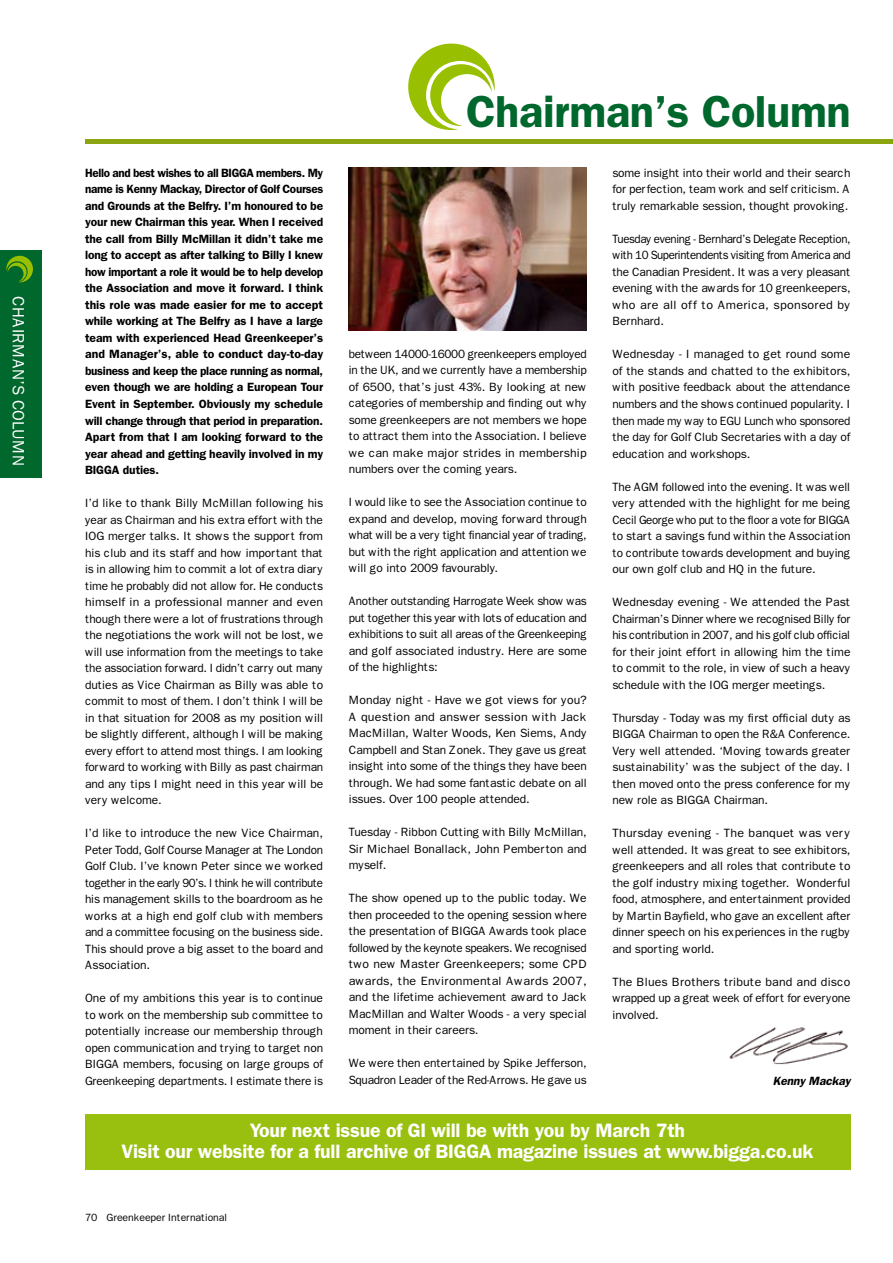
<style>
.page{position:relative;width:893px;height:1263px;background:#fff}
.page>*{position:absolute;margin:0;border:0;box-sizing:border-box;transform-origin:0 0}
.t1{font:600 45px "Franklin Gothic";letter-spacing:-.01em;color:#00672d}
.t2{font:600 19.5px/21px "Franklin Gothic";letter-spacing:-.01em;color:#fff;text-align:center}
.t3{font:16.5px "Franklin Gothic";letter-spacing:-.005em;color:#fff}
.t4{font:12px/16.5px "Franklin Gothic";letter-spacing:-.01em;color:#000;text-align:justify}
.t5{font:600 12px/16.5px "Franklin Gothic";letter-spacing:-.01em;color:#000;text-align:justify}
.t6{font:12px/16.5px "Franklin Gothic";letter-spacing:-.01em;color:#000;text-align:justify;scale:1.04 1}
.t7{font:12px/16.5px "Franklin Gothic";letter-spacing:-.01em;color:#000;text-align:justify;scale:.96 1}
.t8{font:italic 600 12px "Franklin Gothic";letter-spacing:-.01em;color:#000}
.t9{font:10.5px "Franklin Gothic";letter-spacing:-.01em;color:#000}
</style>
<div class="page">
<div style="left:0;top:251px;width:41px;height:227px;background:#00672d"></div>
<svg style="left:6px;top:256px;width:27px;height:26px"></svg>
<img style="left:349px;top:168px;width:238px;height:162px">
<img style="left:729px;top:1027px;width:119px;height:38px">
<hr style="left:85px;top:140px;width:808px;height:4px;background:#8aa510">
<div style="left:85px;top:1114px;width:765px;height:55px;background:#99bf0f"></div>
<svg style="left:408px;top:44px;width:87px;height:86px"></svg>
<h3 class="t3" style="left:28px;top:296px;width:170px;rotate:90deg">CHAIRMAN’S COLUMN</h3>
<p class="t5" style="left:85px;top:165px;width:240px">Hello and best wishes to all BIGGA members. My name is Kenny Mackay, Director of Golf Courses and Grounds at the Belfry. I’m honoured to be your new Chairman this year. When I received the call from Billy McMillan it didn’t take me long to accept as after talking to Billy I knew how important a role it would be to help develop the Association and move it forward. I think this role was made easier for me to accept while working at The Belfry as I have a large team with experienced Head Greenkeeper’s and Manager’s, able to conduct day-to-day business and keep the place running as normal, even though we are holding a European Tour Event in September. Obviously my schedule will change through that period in preparation.<br>Apart from that I am looking forward to the year ahead and getting heavily involved in my BIGGA duties.</p>
<p class="t4" style="left:85px;top:495px;width:240px">I’d like to thank Billy McMillan following his year as Chairman and his extra effort with the IOG merger talks. It shows the support from his club and its staff and how important that is in allowing him to commit a lot of extra diary time he probably did not allow for. He conducts himself in a professional manner and even though there were a lot of frustrations through the negotiations the work will not be lost, we will use information from the meetings to take the association forward. I didn’t carry out many duties as Vice Chairman as Billy was able to commit to most of them. I don’t think I will be in that situation for 2008 as my position will be slightly different, although I will be making every effort to attend most things. I am looking forward to working with Billy as past chairman and any tips I might need in this year will be very welcome.</p>
<p class="t4" style="left:85px;top:825px;width:240px">I’d like to introduce the new Vice Chairman, Peter Todd, Golf Course Manager at The London Golf Club. I’ve known Peter since we worked together in the early 90’s. I think he will contribute his management skills to the boardroom as he works at a high end golf club with members and a committee focusing on the business side.<br>This should prove a big asset to the board and Association.</p>
<p class="t4" style="left:85px;top:990px;width:240px">One of my ambitions this year is to continue to work on the membership sub committee to potentially increase our membership through open communication and trying to target non BIGGA members, focusing on large groups of Greenkeeping departments. I estimate there is</p>
<h1 class="t1" style="left:466px;top:85px;width:386px">Chairman’s Column</h1>
<p class="t4" style="left:349px;top:345px;width:240px">between 14000-16000 greenkeepers employed in the UK, and we currently have a membership of 6500, that’s just 43%. By looking at new categories of membership and finding out why some greenkeepers are not members we hope to attract them into the Association. I believe we can make major strides in membership numbers over the coming years.</p>
<p class="t4" style="left:349px;top:494px;width:240px">I would like to see the Association continue to expand and develop, moving forward through what will be a very tight financial year of trading, but with the right application and attention we will go into 2009 favourably.</p>
<p class="t4" style="left:349px;top:593px;width:240px">Another outstanding Harrogate Week show was put together this year with lots of education and exhibitions to suit all areas of the Greenkeeping and golf associated industry. Here are some of the highlights:</p>
<p class="t4" style="left:349px;top:692px;width:240px">Monday night - Have we got views for you?<br>A question and answer session with Jack MacMillan, Walter Woods, Ken Siems, Andy Campbell and Stan Zonek. They gave us great insight into some of the things they have been through. We had some fantastic debate on all issues. Over 100 people attended.</p>
<p class="t4" style="left:349px;top:824px;width:240px">Tuesday - Ribbon Cutting with Billy McMillan, Sir Michael Bonallack, John Pemberton and myself.</p>
<p class="t4" style="left:349px;top:890px;width:240px">The show opened up to the public today. We then proceeded to the opening session where the presentation of BIGGA Awards took place followed by the keynote speakers. We recognised two new Master Greenkeepers; some CPD awards, the Environmental Awards 2007, and the lifetime achievement award to Jack MacMillan and Walter Woods - a very special moment in their careers.</p>
<p class="t4" style="left:349px;top:1055px;width:240px">We were then entertained by Spike Jefferson,<br>Squadron Leader of the Red-Arrows. He gave us</p>
<p class="t4" style="left:612px;top:165px;width:240px">some insight into their world and their search for perfection, team work and self criticism. A truly remarkable session, thought provoking.</p>
<p class="t7" style="left:612px;top:231px;width:250px">Tuesday evening - Bernhard’s Delegate Reception, with 10 Superintendents visiting from America and the Canadian President. It was a very pleasant evening with the awards for 10 greenkeepers, who are all off to America, sponsored by Bernhard.</p>
<p class="t4" style="left:612px;top:346px;width:240px">Wednesday - I managed to get round some of the stands and chatted to the exhibitors, with positive feedback about the attendance numbers and the shows continued popularity. I then made my way to EGU Lunch who sponsored the day for Golf Club Secretaries with a day of education and workshops.</p>
<p class="t4" style="left:612px;top:478px;width:240px">The AGM followed into the evening. It was well very attended with the highlight for me being Cecil George who put to the floor a vote for BIGGA to start a savings fund within the Association to contribute towards development and buying our own golf club and HQ in the future.</p>
<p class="t4" style="left:612px;top:594px;width:240px">Wednesday evening - We attended the Past Chairman’s Dinner where we recognised Billy for his contribution in 2007, and his golf club official for their joint effort in allowing him the time to commit to the role, in view of such a heavy schedule with the IOG merger meetings.</p>
<p class="t4" style="left:612px;top:709px;width:240px">Thursday - Today was my first official duty as BIGGA Chairman to open the R&amp;A Conference.<br>Very well attended. ‘Moving towards greater sustainability’ was the subject of the day. I then moved onto the press conference for my new role as BIGGA Chairman.</p>
<p class="t6" style="left:612px;top:825px;width:231px">Thursday evening - The banquet was very well attended. It was great to see exhibitors, greenkeepers and all roles that contribute to the golf industry mixing together. Wonderful food, atmosphere, and entertainment provided by Martin Bayfield, who gave an excellent after dinner speech on his experiences in the rugby and sporting world.</p>
<p class="t4" style="left:612px;top:973px;width:240px">The Blues Brothers tribute band and disco wrapped up a great week of effort for everyone involved.</p>
<p class="t8" style="left:773px;top:1073px;width:79px">Kenny Mackay</p>
<h2 class="t2" style="left:121px;top:1120px;width:694px">Your next issue of GI will be with you by March 7th<br>Visit our website for a full archive of BIGGA magazine issues at www.bigga.co.uk</h2>
<p class="t9" style="left:85px;top:1212px;width:144px">70 Greenkeeper International</p>
</div>
